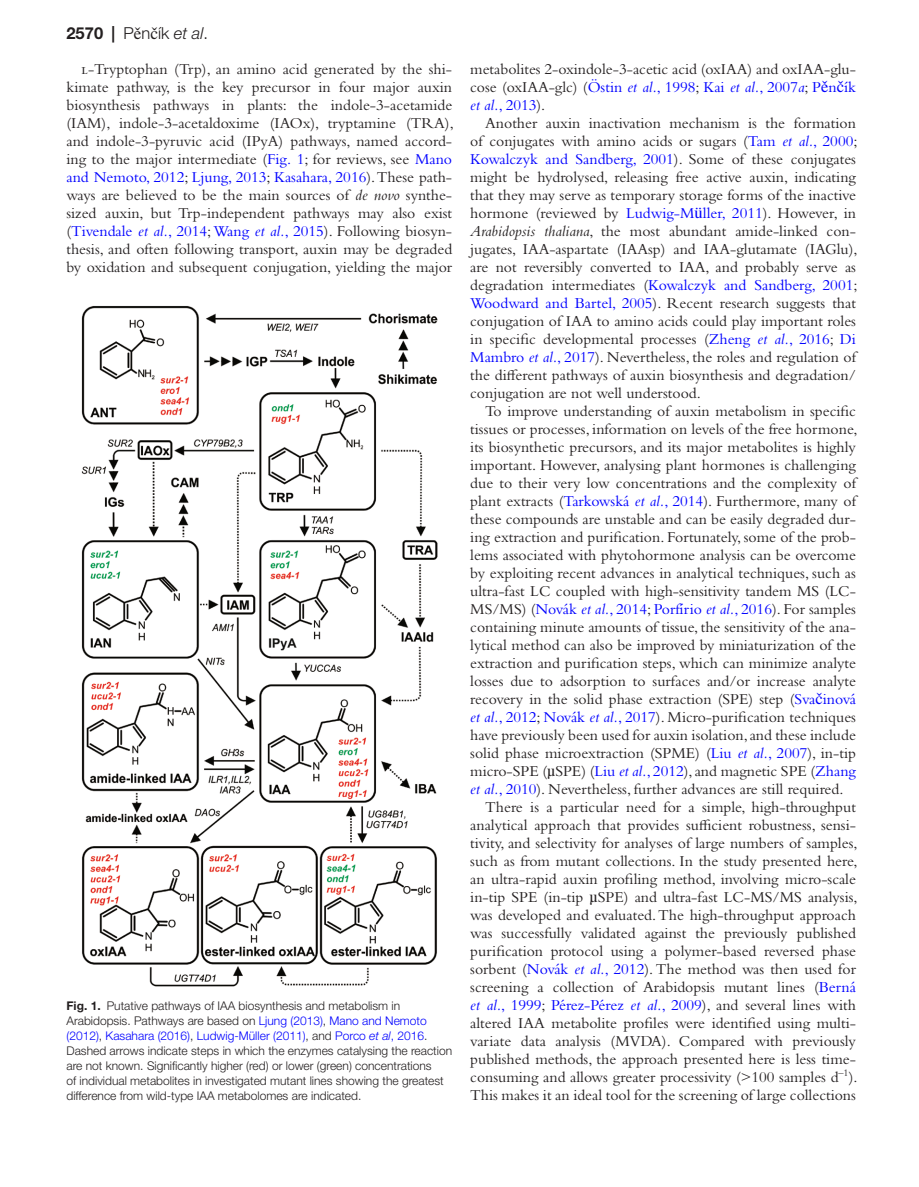
<style>
.page{position:relative;width:919px;height:1187px;background:#fff}
.page>*{position:absolute;margin:0;border:0;box-sizing:border-box;transform-origin:0 0}
.t1{font:700 16.5px "Helvetica Neue LT Std";color:#231f20}
.t2{font:15.75px/18px "Bembo Std";color:#231f20;text-align:justify}
.t3{font:15.75px "Bembo Std";color:#00f}
.t4{font:300 12px/15px "Helvetica Neue LT Std";color:#231f20}
.s1{font-weight:300}
.s2{font-family:"Gandhari Unicode";font-weight:400}
.s3{font-weight:300;font-style:italic}
.s4{color:#00f}
.s5{font-style:italic}
.s6{font-style:italic;color:#00f}
.s7{font-family:"Gandhari Unicode";color:#00f}
.s8{color:#231f20}
.s9{font-family:"Gandhari Unicode"}
.s10{font-weight:700}
</style>
<div class="page">
<img style="left:81px;top:306px;width:356px;height:679px">
<p class="t1" style="left:66px;top:23px;width:143px">2570 | <span class="s1">P</span><span class="s2">ě</span><span class="s1">n</span><span class="s2">č</span><span class="s1">ík</span> <span class="s3">et al</span><span class="s1">.</span></p>
<p class="t2" style="left:66px;top:59px;width:389px;text-indent:15px">l-Tryptophan (Trp), an amino acid generated by the shi&shy;kimate pathway, is the key precursor in four major auxin biosynthesis pathways in plants: the indole-3-acetamide (IAM), indole-3-acetaldoxime (IAOx), tryptamine (TRA), and indole-3-pyruvic acid (IPyA) pathways, named accord&shy;ing to the major intermediate (<span class="s4">Fig. 1</span>; for reviews, see <span class="s4">Mano and Nemoto, 2012</span>; <span class="s4">Ljung, 2013</span>; <span class="s4">Kasahara, 2016</span>). These path&shy;ways are believed to be the main sources of <span class="s5">de novo</span> synthe&shy;sized auxin, but Trp-independent pathways may also exist (<span class="s4">Tivendale</span> <span class="s6">et al.</span><span class="s4">, 2014</span>; <span class="s4">Wang</span> <span class="s6">et al.</span><span class="s4">, 2015</span>). Following biosyn&shy;thesis, and often following transport, auxin may be degraded by oxidation and subsequent conjugation, yielding the major</p>
<p class="t2" style="left:470px;top:59px;width:387px">metabolites 2-oxindole-3-acetic acid (oxIAA) and oxIAA-glu&shy;cose (oxIAA-glc) (<span class="s4">Östin</span> <span class="s6">et al.</span><span class="s4">, 1998</span>; <span class="s4">Kai</span> <span class="s6">et al.</span><span class="s4">, 2007</span><span class="s6">a</span>; <span class="s4">P</span><span class="s7">ě</span><span class="s4">n</span><span class="s7">č</span><span class="s4">ík </span><span class="s6">et al.</span><span class="s4">, 2013</span>).</p>
<p class="t2" style="left:470px;top:113px;width:389px;text-indent:15px">Another auxin inactivation mechanism is the formation of conjugates with amino acids or sugars (<span class="s4">Tam</span> <span class="s6">et al.</span><span class="s4">, 2000</span>; <span class="s4">Kowalczyk and Sandberg, 2001</span>). Some of these conjugates might be hydrolysed, releasing free active auxin, indicating that they may serve as temporary storage forms of the inactive hormone (reviewed by <span class="s4">Ludwig-M</span><span class="s7">ü</span><span class="s4">ller, 2011</span>). However, in <span class="s5">Arabidopsis thaliana</span>, the most abundant amide-linked con&shy;jugates, IAA-aspartate (IAAsp) and IAA-glutamate (IAGlu), are not reversibly converted to IAA, and probably serve as degradation intermediates (<span class="s4">Kowalczyk and Sandberg, 2001</span>; <span class="s4">Woodward and Bartel, 2005</span>). Recent research suggests that conjugation of IAA to amino acids could play important roles in specific developmental processes (<span class="s4">Zheng</span> <span class="s6">et al.</span><span class="s4">, 2016</span>; <span class="s4">Di Mambro</span> <span class="s6">et al.</span><span class="s4">, 2017</span>). Nevertheless, the roles and regulation of the different pathways of auxin biosynthesis and degradation/ conjugation are not well understood.</p>
<p class="t2" style="left:485px;top:401px;width:372px">To improve understanding of auxin metabolism in specific</p>
<p class="t2" style="left:470px;top:419px;width:389px">tissues or processes, information on levels of the free hormone,</p>
<p class="t2" style="left:470px;top:437px;width:387px">its biosynthetic precursors, and its major metabolites is highly</p>
<p class="t2" style="left:470px;top:455px;width:387px">important. However, analysing plant hormones is challenging</p>
<p class="t2" style="left:470px;top:473px;width:387px">due to their very low concentrations and the complexity of</p>
<p class="t2" style="left:470px;top:491px;width:387px">plant extracts (<span class="s4">Tarkowská</span> <span class="s6">et al.</span><span class="s4">, 2014</span>). Furthermore, many of</p>
<p class="t2" style="left:470px;top:509px;width:387px">these compounds are unstable and can be easily degraded dur-</p>
<p class="t2" style="left:470px;top:527px;width:387px">ing extraction and purification. Fortunately, some of the prob-</p>
<p class="t2" style="left:470px;top:545px;width:387px">lems associated with phytohormone analysis can be overcome</p>
<p class="t2" style="left:470px;top:563px;width:387px">by exploiting recent advances in analytical techniques, such as</p>
<p class="t2" style="left:470px;top:581px;width:387px">ultra-fast LC coupled with high-sensitivity tandem MS (LC-</p>
<p class="t3" style="left:470px;top:600px;width:387px"><span class="s8">MS/MS) (</span>Novák <span class="s5">et al.</span>, 2014<span class="s8">;</span> Porfírio <span class="s5">et al.</span>, 2016<span class="s8">). For samples</span></p>
<p class="t2" style="left:470px;top:617px;width:387px">containing minute amounts of tissue, the sensitivity of the ana-</p>
<p class="t2" style="left:470px;top:635px;width:387px">lytical method can also be improved by miniaturization of the</p>
<p class="t2" style="left:470px;top:653px;width:387px">extraction and purification steps, which can minimize analyte</p>
<p class="t2" style="left:470px;top:671px;width:387px">losses due to adsorption to surfaces and/or increase analyte</p>
<p class="t2" style="left:470px;top:689px;width:387px">recovery in the solid phase extraction (SPE) step (<span class="s4">Sva</span><span class="s7">č</span><span class="s4">inová</span></p>
<p class="t2" style="left:470px;top:707px;width:387px"><span class="s6">et al.</span><span class="s4">, 2012</span>; <span class="s4">Novák</span> <span class="s6">et al.</span><span class="s4">, 2017</span>). Micro-purification techniques</p>
<p class="t2" style="left:470px;top:725px;width:387px">have previously been used for auxin isolation, and these include</p>
<p class="t2" style="left:470px;top:743px;width:387px">solid phase microextraction (SPME) (<span class="s4">Liu</span> <span class="s6">et al.</span><span class="s4">, 2007</span>), in-tip</p>
<p class="t2" style="left:470px;top:761px;width:387px">micro-SPE (<span class="s9">µ</span>SPE) (<span class="s4">Liu</span> <span class="s6">et al.</span><span class="s4">, 2012</span>), and magnetic SPE (<span class="s4">Zhang</span></p>
<p class="t2" style="left:470px;top:779px;width:375px"><span class="s6">et al.</span><span class="s4">, 2010</span>). Nevertheless, further advances are still required.</p>
<p class="t2" style="left:485px;top:797px;width:372px">There is a particular need for a simple, high-throughput</p>
<p class="t2" style="left:470px;top:815px;width:387px">analytical approach that provides sufficient robustness, sensi-</p>
<p class="t2" style="left:470px;top:833px;width:389px">tivity, and selectivity for analyses of large numbers of samples,</p>
<p class="t2" style="left:470px;top:851px;width:389px">such as from mutant collections. In the study presented here,</p>
<p class="t2" style="left:470px;top:869px;width:387px">an ultra-rapid auxin profiling method, involving micro-scale</p>
<p class="t2" style="left:470px;top:887px;width:389px">in-tip SPE (in-tip <span class="s9">µ</span>SPE) and ultra-fast LC-MS/MS analysis,</p>
<p class="t2" style="left:470px;top:906px;width:387px">was developed and evaluated. The high-throughput approach</p>
<p class="t2" style="left:470px;top:924px;width:387px">was successfully validated against the previously published</p>
<p class="t2" style="left:470px;top:942px;width:387px">purification protocol using a polymer-based reversed phase</p>
<p class="t2" style="left:470px;top:960px;width:387px">sorbent (<span class="s4">Novák</span> <span class="s6">et al.</span><span class="s4">, 2012</span>). The method was then used for</p>
<p class="t2" style="left:470px;top:978px;width:387px">screening a collection of Arabidopsis mutant lines (<span class="s4">Berná</span></p>
<p class="t2" style="left:470px;top:996px;width:387px"><span class="s6">et al.</span><span class="s4">, 1999</span>; <span class="s4">Pérez-Pérez</span> <span class="s6">et al.</span><span class="s4">, 2009</span>), and several lines with</p>
<p class="t2" style="left:470px;top:1014px;width:387px">altered IAA metabolite profiles were identified using multi-</p>
<p class="t2" style="left:470px;top:1032px;width:387px">variate data analysis (MVDA). Compared with previously</p>
<p class="t2" style="left:470px;top:1050px;width:387px">published methods, the approach presented here is less time-</p>
<p class="t2" style="left:470px;top:1068px;width:389px">consuming and allows greater processivity (&gt;100 samples d<sup>–1</sup>).</p>
<p class="t2" style="left:470px;top:1085px;width:387px">This makes it an ideal tool for the screening of large collections</p>
<p class="t4" style="left:66px;top:997px;width:387px"><span class="s10">Fig. 1.</span> Putative pathways of IAA biosynthesis and metabolism in Arabidopsis. Pathways are based on <span class="s4">Ljung (2013)</span>, <span class="s4">Mano and Nemoto (2012)</span>, <span class="s4">Kasahara (2016)</span>, <span class="s4">Ludwig-Müller (2011)</span>, and <span class="s4">Porco</span> <span class="s6">et al</span><span class="s4">, 2016</span>.<br>Dashed arrows indicate steps in which the enzymes catalysing the reaction are not known. Significantly higher (red) or lower (green) concentrations<br>of individual metabolites in investigated mutant lines showing the greatest difference from wild-type IAA metabolomes are indicated.</p>
</div>
